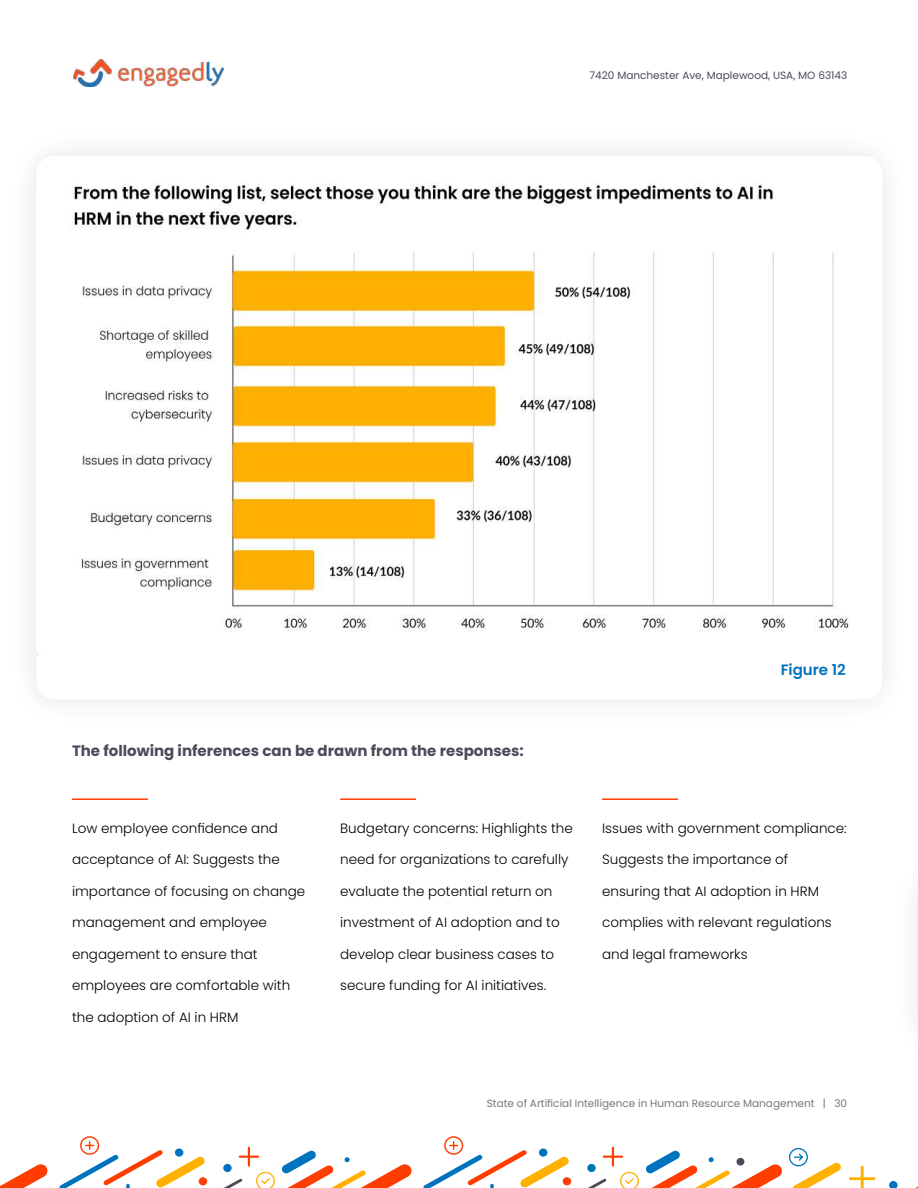
<style>
.page{position:relative;width:918px;height:1188px;background:#fff}
.page>*{position:absolute;margin:0;border:0;box-sizing:border-box;transform-origin:0 0}
.t1{font:700 15px "Poppins";color:#4b4b5a}
.t2{font:600 15px "Poppins";color:#0073bf}
.t3{font:300 13.5px "Poppins";color:#000}
.t4{font:10.5px "Poppins";color:#757779}
.t5{font:10.5px "Poppins";color:#4a4a59}
</style>
<div class="page">
<div style="left:444px;top:1136px;width:19px;height:19px;border:1px solid #ff3d00;border-radius:50%"></div>
<svg style="left:889px;top:1181px;width:29px;height:7px"></svg>
<svg style="left:646px;top:1150px;width:136px;height:38px"></svg>
<svg style="left:792px;top:1152px;width:49px;height:36px"></svg>
<div style="left:789px;top:1148px;width:19px;height:18px;border:1px solid #0073bf;border-radius:50%"></div>
<svg style="left:849px;top:1166px;width:26px;height:22px"></svg>
<svg style="left:423px;top:1142px;width:216px;height:46px"></svg>
<svg style="left:0;top:1164px;width:48px;height:24px"></svg>
<svg style="left:281px;top:1150px;width:131px;height:38px"></svg>
<svg style="left:59px;top:1136px;width:216px;height:52px"></svg>
<img style="left:73px;top:60px;width:151px;height:26px">
<img style="left:37px;top:183px;width:812px;height:473px">
<hr style="left:72px;top:798px;width:76px;height:2px;background:#ff3d00">
<hr style="left:340px;top:798px;width:76px;height:2px;background:#ff3d00">
<hr style="left:602px;top:798px;width:76px;height:2px;background:#ff3d00">
<svg style="left:917px;top:897px;width:1px;height:122px"></svg>
<p class="t5" style="left:590px;top:69px;width:259px">7420 Manchester Ave, Maplewood, USA, MO 63143</p>
<p class="t1" style="left:72px;top:742px;width:453px">The following inferences can be drawn from the responses:</p>
<p class="t3" style="left:72px;top:820px;width:208px">Low employee confidence and</p>
<p class="t3" style="left:72px;top:852px;width:209px">acceptance of AI: Suggests the</p>
<p class="t3" style="left:72px;top:883px;width:235px">importance of focusing on change</p>
<p class="t3" style="left:72px;top:915px;width:197px">management and employee</p>
<p class="t3" style="left:72px;top:946px;width:187px">engagement to ensure that</p>
<p class="t3" style="left:72px;top:978px;width:220px">employees are comfortable with</p>
<p class="t3" style="left:72px;top:1009px;width:168px">the adoption of AI in HRM</p>
<p class="t3" style="left:340px;top:820px;width:234px">Budgetary concerns: Highlights the</p>
<p class="t3" style="left:340px;top:852px;width:230px">need for organizations to carefully</p>
<p class="t3" style="left:340px;top:883px;width:214px">evaluate the potential return on</p>
<p class="t3" style="left:340px;top:915px;width:221px">investment of AI adoption and to</p>
<p class="t3" style="left:340px;top:946px;width:216px">develop clear business cases to</p>
<p class="t3" style="left:340px;top:978px;width:208px">secure funding for AI initiatives.</p>
<p class="t2" style="left:781px;top:661px;width:67px">Figure 12</p>
<p class="t3" style="left:602px;top:820px;width:246px">Issues with government compliance:</p>
<p class="t3" style="left:602px;top:852px;width:188px">Suggests the importance of</p>
<p class="t3" style="left:602px;top:883px;width:218px">ensuring that AI adoption in HRM</p>
<p class="t3" style="left:602px;top:915px;width:231px">complies with relevant regulations</p>
<p class="t3" style="left:602px;top:946px;width:147px">and legal frameworks</p>
<p class="t4" style="left:487px;top:1097px;width:362px">State of Artificial Intelligence in Human Resource Management | 30</p>
</div>
